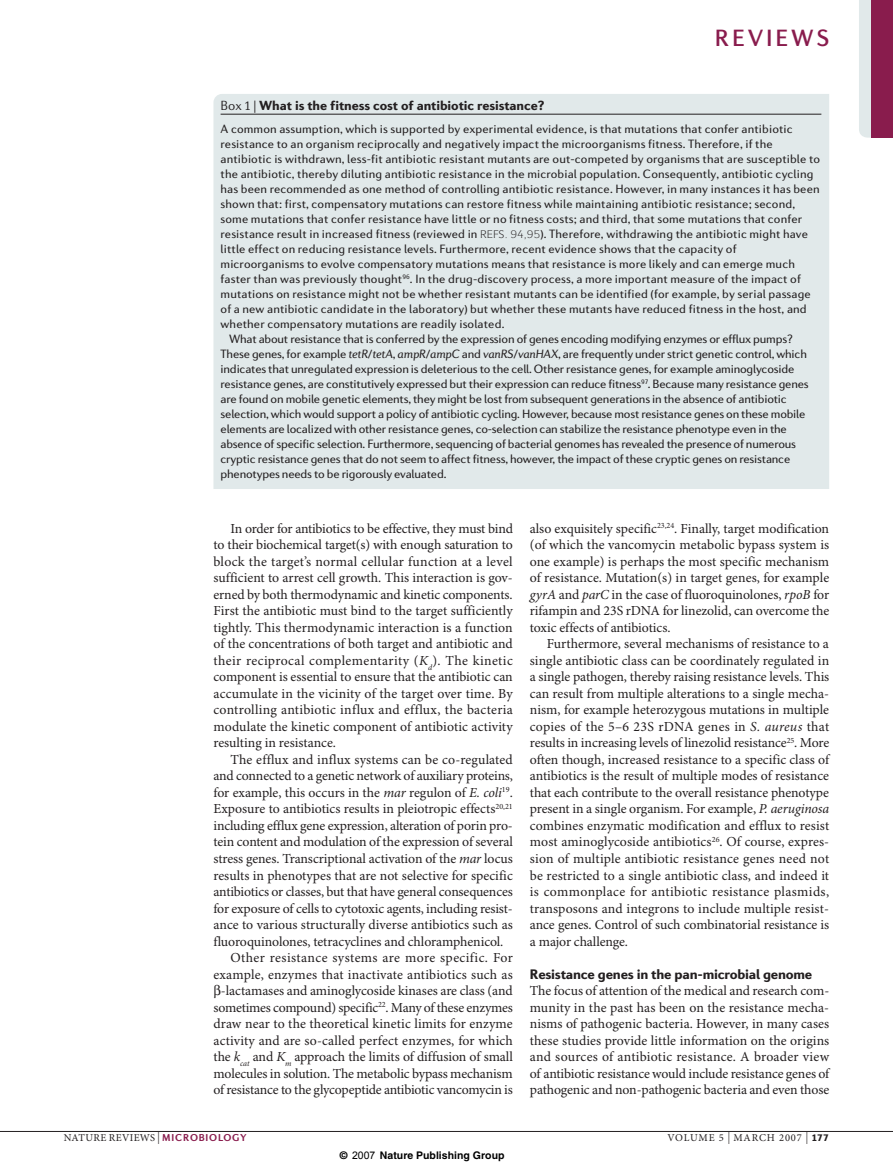
<style>
.page{position:relative;width:893px;height:1174px;background:#fff}
.page>*{position:absolute;margin:0;border:0;box-sizing:border-box;transform-origin:0 0}
.t1{font:500 24px "Diverda Sans LT Std";letter-spacing:.115em;color:#891c4d}
.t2{font:900 14.1px "Diverda Sans LT Std";letter-spacing:-.015em;color:#231f20}
.t3{font:13.8px/16.5px "Minion Pro";letter-spacing:-.005em;color:#231f20;text-align:justify}
.t4{font:13.8px "Minion Pro";letter-spacing:.015em;color:#231f20}
.t5{font:13.8px "Minion Pro";letter-spacing:.03em;color:#231f20}
.t6{font:900 13.5px "Diverda Sans LT Std";letter-spacing:-.005em;color:#231f20}
.t7{font:12.3px/15px "Diverda Sans LT Std";letter-spacing:.01em;color:#231f20}
.t8{font:12.3px/15px "Diverda Sans LT Std";letter-spacing:-.015em;color:#231f20}
.t9{font:10.5px "Minion Pro";letter-spacing:.03em;color:#231f20}
.t10{font:700 10.5px "Helvetica";color:#000}
.t11{font:10.5px "Minion Pro";letter-spacing:.08em;color:#231f20}
.s1{font-weight:300}
.s2{font-style:italic}
.s3{font-size:12px}
.s4{font-family:"Diverda Sans LT Std";font-weight:700;font-size:10.2px;color:#891c4d}
.s5{font-family:"Diverda Sans LT Std";font-weight:900}
.s6{font-family:"Arial";font-weight:400}
</style>
<div class="page">
<hr style="left:0;top:1131px;width:893px;height:1px;background:#231f20">
<div style="left:213px;top:94px;width:616px;height:395px;background:#e1e9ea"></div>
<hr style="left:221px;top:114px;width:600px;height:1px;background:#231f20">
<svg style="left:859px;top:0;width:13px;height:138px;background:#dad9de"></svg>
<div style="left:872px;top:0;width:21px;height:138px;background:#891c4d"></div>
<svg style="left:481px;top:230px;width:35px;height:8px"></svg>
<svg style="left:525px;top:230px;width:14px;height:10px"></svg>
<h1 class="t1" style="left:715px;top:29px;width:116px">REVIEWS</h1>
<p class="t6" style="left:221px;top:100px;width:325px"><span class="s1">Box 1 |</span> What is the fitness cost of antibiotic resistance?</p>
<p class="t7" style="left:221px;top:122px;width:601px">A common assumption, which is supported by experimental evidence, is that mutations that confer antibiotic resistance to an organism reciprocally and negatively impact the microorganisms fitness. Therefore, if the antibiotic is withdrawn, less-fit antibiotic resistant mutants are out-competed by organisms that are susceptible to the antibiotic, thereby diluting antibiotic resistance in the microbial population. Consequently, antibiotic cycling has been recommended as one method of controlling antibiotic resistance. However, in many instances it has been shown that: first, compensatory mutations can restore fitness while maintaining antibiotic resistance; second, some mutations that confer resistance have little or no fitness costs; and third, that some mutations that confer resistance result in increased fitness (reviewed in</p>
<p class="t7" style="left:221px;top:227px;width:592px;text-indent:297px">✔ ). Therefore, withdrawing the antibiotic might have little effect on reducing resistance levels. Furthermore, recent evidence shows that the capacity of microorganisms to evolve compensatory mutations means that resistance is more likely and can emerge much faster than was previously thought<sup>96</sup>. In the drug-discovery process, a more important measure of the impact of mutations on resistance might not be whether resistant mutants can be identified (for example, by serial passage of a new antibiotic candidate in the laboratory) but whether these mutants have reduced fitness in the host, and whether compensatory mutations are readily isolated.</p>
<p class="t8" style="left:221px;top:332px;width:590px;text-indent:9px">What about resistance that is conferred by the expression of genes encoding modifying enzymes or efflux pumps?<br>These genes, for example <span class="s2">tetR</span>/<span class="s2">tetA</span>, <span class="s2">ampR</span>/<span class="s2">ampC</span> and <span class="s2">vanRS</span>/<span class="s2">vanHAX</span>, are frequently under strict genetic control, which indicates that unregulated expression is deleterious to the cell. Other resistance genes, for example aminoglycoside resistance genes, are constitutively expressed but their expression can reduce fitness<sup>97</sup>. Because many resistance genes are found on mobile genetic elements, they might be lost from subsequent generations in the absence of antibiotic selection, which would support a policy of antibiotic cycling. However, because most resistance genes on these mobile elements are localized with other resistance genes, co-selection can stabilize the resistance phenotype even in the absence of specific selection. Furthermore, sequencing of bacterial genomes has revealed the presence of numerous cryptic resistance genes that do not seem to affect fitness, however, the impact of these cryptic genes on resistance phenotypes needs to be rigorously evaluated.</p>
<p class="t3" style="left:213px;top:521px;width:301px;text-indent:17px">In order for antibiotics to be effective, they must bind to their biochemical target(s) with enough saturation to block the target’s normal cellular function at a level sufficient to arrest cell growth. This interaction is gov&shy;erned by both thermodynamic and kinetic components.<br>First the antibiotic must bind to the target sufficiently tightly. This thermodynamic interaction is a function of the concentrations of both target and antibiotic and their reciprocal complementarity (<span class="s2">K</span><sub>d</sub>). The kinetic component is essential to ensure that the antibiotic can accumulate in the vicinity of the target over time. By controlling antibiotic influx and efflux, the bacteria modulate the kinetic component of antibiotic activity resulting in resistance.</p>
<p class="t3" style="left:230px;top:752px;width:284px">The efflux and influx systems can be co-regulated</p>
<p class="t3" style="left:213px;top:769px;width:301px">and connected to a genetic network of auxiliary proteins,</p>
<p class="t3" style="left:213px;top:785px;width:301px">for example, this occurs in the <span class="s2">mar</span> regulon of <span class="s2">E. coli</span><sup>19</sup>.</p>
<p class="t3" style="left:213px;top:802px;width:301px">Exposure to antibiotics results in pleiotropic effects<sup>20,21</sup></p>
<p class="t3" style="left:213px;top:818px;width:301px">including efflux gene expression, alteration of porin pro-</p>
<p class="t3" style="left:213px;top:835px;width:301px">tein content and modulation of the expression of several</p>
<p class="t3" style="left:213px;top:851px;width:301px">stress genes. Transcriptional activation of the <span class="s2">mar</span> locus</p>
<p class="t3" style="left:213px;top:868px;width:301px">results in phenotypes that are not selective for specific</p>
<p class="t3" style="left:213px;top:884px;width:301px">antibiotics or classes, but that have general consequences</p>
<p class="t3" style="left:213px;top:901px;width:301px">for exposure of cells to cytotoxic agents, including resist-</p>
<p class="t3" style="left:213px;top:917px;width:301px">ance to various structurally diverse antibiotics such as</p>
<p class="t3" style="left:213px;top:934px;width:291px">fluoroquinolones, tetracyclines and chloramphenicol.</p>
<p class="t5" style="left:230px;top:952px;width:284px">Other resistance systems are more specific. For</p>
<p class="t4" style="left:213px;top:968px;width:301px">example, enzymes that inactivate antibiotics such as</p>
<p class="t3" style="left:221px;top:983px;width:293px">-lactamases and aminoglycoside kinases are class (and</p>
<p class="t3" style="left:213px;top:1000px;width:301px">sometimes compound) specific<sup>22</sup>. Many of these enzymes</p>
<p class="t3" style="left:213px;top:1016px;width:301px">draw near to the theoretical kinetic limits for enzyme</p>
<p class="t4" style="left:213px;top:1034px;width:301px">activity and are so-called perfect enzymes, for which</p>
<p class="t3" style="left:213px;top:1049px;width:301px">the <span class="s2">k</span><sub>cat</sub> and <span class="s2">K</span><sub>m</sub> approach the limits of diffusion of small</p>
<p class="t3" style="left:213px;top:1066px;width:301px">molecules in solution. The metabolic bypass mechanism</p>
<p class="t3" style="left:213px;top:1082px;width:301px">of resistance to the glycopeptide antibiotic vancomycin is</p>
<p class="t3" style="left:530px;top:521px;width:301px">also exquisitely specific<sup>23,24</sup>. Finally, target modification (of which the vancomycin metabolic bypass system is one example) is perhaps the most specific mechanism of resistance. Mutation(s) in target genes, for example <span class="s2">gyrA</span> and <span class="s2">parC</span> in the case of fluoroquinolones, <span class="s2">rpoB</span> for rifampin and 23S rDNA for linezolid, can overcome the toxic effects of antibiotics.</p>
<p class="t3" style="left:530px;top:637px;width:301px;text-indent:17px">Furthermore, several mechanisms of resistance to a single antibiotic class can be coordinately regulated in a single pathogen, thereby raising resistance levels. This can result from multiple alterations to a single mecha&shy;nism, for example heterozygous mutations in multiple copies of the 5–6 23S rDNA genes in <span class="s2">S. aureus</span> that results in increasing levels of linezolid resistance<sup>25</sup>. More often though, increased resistance to a specific class of antibiotics is the result of multiple modes of resistance that each contribute to the overall resistance phenotype present in a single organism. For example, <span class="s2">P. aeruginosa </span>combines enzymatic modification and efflux to resist most aminoglycoside antibiotics<sup>26</sup>. Of course, expres&shy;sion of multiple antibiotic resistance genes need not be restricted to a single antibiotic class, and indeed it is commonplace for antibiotic resistance plasmids, transposons and integrons to include multiple resist&shy;ance genes. Control of such combinatorial resistance is a major challenge.</p>
<p class="t2" style="left:530px;top:968px;width:284px">Resistance genes in the pan-microbial genome</p>
<p class="t3" style="left:530px;top:983px;width:301px">The focus of attention of the medical and research com&shy;munity in the past has been on the resistance mecha&shy;nisms of pathogenic bacteria. However, in many cases these studies provide little information on the origins and sources of antibiotic resistance. A broader view of antibiotic resistance would include resistance genes of pathogenic and non-pathogenic bacteria and even those</p>
<p class="t9" style="left:64px;top:1133px;width:184px">NATURE REVIEWS <span class="s3">|</span> <span class="s4">MICROBIOLOGY</span></p>
<p class="t11" style="left:667px;top:1133px;width:163px">VOLUME 5 <span class="s3">|</span> MARCH 2007 <span class="s3">|</span> <span class="s5">177</span></p>
<p class="t10" style="left:340px;top:1148px;width:166px">© <span class="s6">2007</span> Nature Publishing Group</p>
</div>
